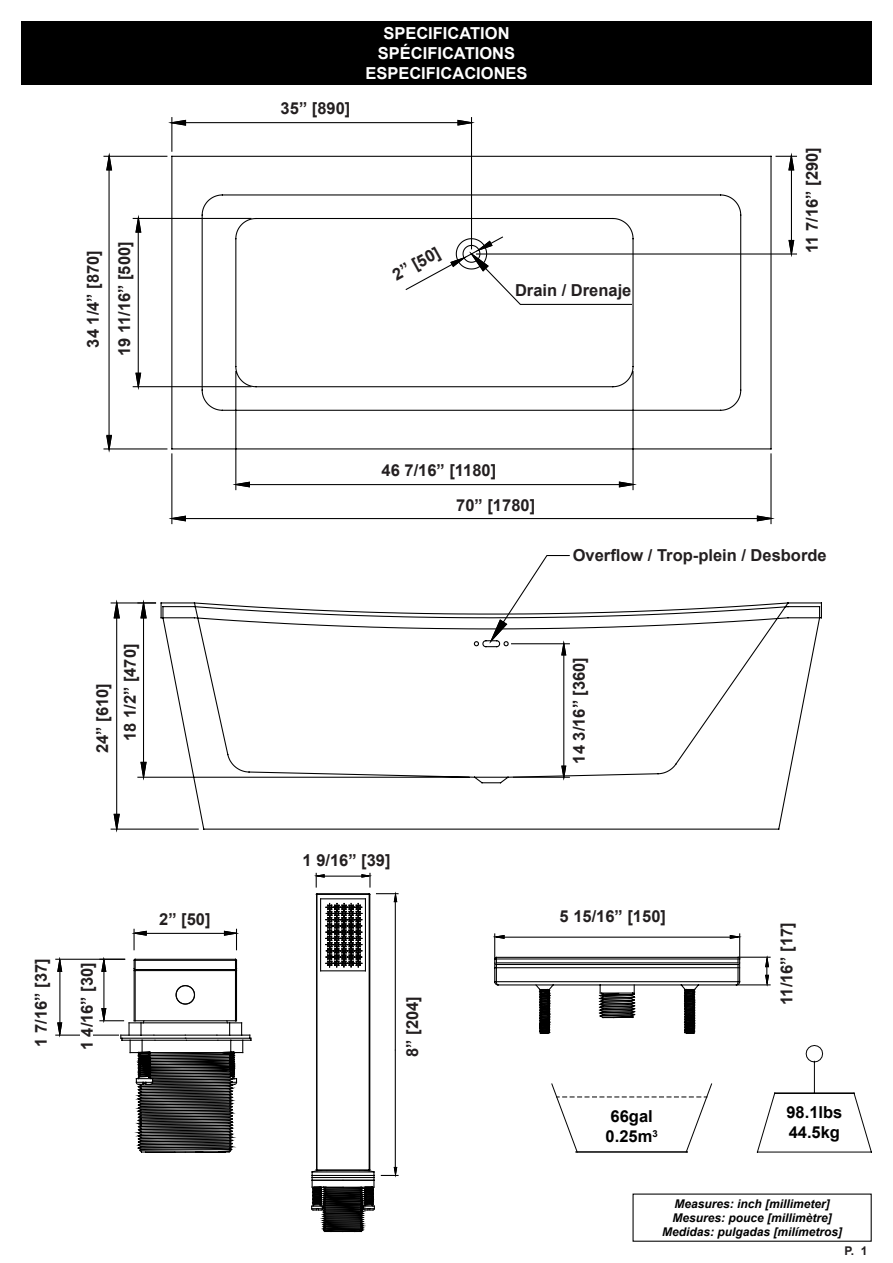
<style>
.page{position:relative;width:893px;height:1263px;background:#fff}
.page>*{position:absolute;margin:0;border:0;box-sizing:border-box;transform-origin:0 0}
.t1{font:700 16.5px "Arial";color:#231f20}
.t2{font:700 16.5px "Arial";color:#fff}
.t3{font:700 16.5px "Arial";color:#000}
.t4{font:italic 700 12px "Arial";color:#000}
.t5{font:700 12px "Arial";color:#231f20}
</style>
<div class="page">
<hr style="left:56px;top:1034px;width:62px;height:2px;background:#000">
<hr style="left:56px;top:959px;width:69px;height:1px;background:#000">
<hr style="left:59px;top:971px;width:1px;height:52px;background:#000">
<svg style="left:57px;top:957px;width:6px;height:15px"></svg>
<svg style="left:57px;top:1022px;width:6px;height:16px"></svg>
<svg style="left:100px;top:929px;width:152px;height:224px"></svg>
<hr style="left:770px;top:454px;width:1px;height:70px;background:#000">
<hr style="left:171px;top:454px;width:1px;height:70px;background:#000">
<svg style="left:169px;top:456px;width:603px;height:66px"></svg>
<hr style="left:104px;top:156px;width:63px;height:1px;background:#000">
<hr style="left:104px;top:448px;width:63px;height:1px;background:#000">
<svg style="left:106px;top:155px;width:691px;height:301px"></svg>
<svg style="left:405px;top:155px;width:390px;height:136px"></svg>
<svg style="left:450px;top:240px;width:43px;height:32px"></svg>
<div style="left:21px;top:21px;width:851px;height:64px;background:#000"></div>
<svg style="left:757px;top:1045px;width:115px;height:108px"></svg>
<svg style="left:551px;top:1083px;width:161px;height:70px"></svg>
<div style="left:515px;top:284px;width:116px;height:12px;background:#fff"></div>
<svg style="left:476px;top:602px;width:346px;height:228px"></svg>
<svg style="left:110px;top:602px;width:366px;height:228px"></svg>
<svg style="left:113px;top:599px;width:92px;height:234px"></svg>
<svg style="left:488px;top:555px;width:82px;height:229px"></svg>
<div style="left:81px;top:962px;width:12px;height:88px;background:#fff"></div>
<svg style="left:311px;top:873px;width:87px;height:360px"></svg>
<hr style="left:738px;top:957px;width:32px;height:1px;background:#000">
<hr style="left:737px;top:984px;width:33px;height:1px;background:#000">
<svg style="left:764px;top:955px;width:6px;height:32px"></svg>
<svg style="left:493px;top:934px;width:252px;height:100px"></svg>
<p class="t1" style="left:281px;top:97px;width:71px">35” [890]</p>
<p class="t2" style="left:383px;top:22px;width:128px">SPECIFICATION</p>
<p class="t2" style="left:378px;top:42px;width:139px">SPÉCIFICATIONS</p>
<p class="t2" style="left:365px;top:62px;width:164px">ESPECIFICACIONES</p>
<p class="t1" style="left:81px;top:347px;width:99px;rotate:-90deg">34 1/4” [870]</p>
<p class="t1" style="left:113px;top:356px;width:116px;rotate:-90deg">19 11/16” [500]</p>
<p class="t1" style="left:388px;top:266px;width:53px;rotate:-29deg">2” [50]</p>
<p class="t1" style="left:515px;top:278px;width:118px">Drain / Drenaje</p>
<p class="t1" style="left:800px;top:253px;width:107px;rotate:-90deg">11 7/16” [290]</p>
<p class="t1" style="left:382px;top:459px;width:116px">46 7/16” [1180]</p>
<p class="t1" style="left:456px;top:493px;width:80px">70” [1780]</p>
<p class="t1" style="left:573px;top:544px;width:255px">Overflow / Trop-plein / Desborde</p>
<p class="t1" style="left:91px;top:753px;width:71px;rotate:-90deg">24” [610]</p>
<p class="t1" style="left:118px;top:741px;width:99px;rotate:-90deg">18 1/2” [470]</p>
<p class="t1" style="left:567px;top:763px;width:108px;rotate:-90deg">14 3/16” [360]</p>
<p class="t1" style="left:29px;top:1046px;width:90px;rotate:-90deg">1 7/16” [37]</p>
<p class="t1" style="left:75px;top:1050px;width:90px;rotate:-90deg">1 4/16” [30]</p>
<p class="t1" style="left:303px;top:848px;width:90px">1 9/16” [39]</p>
<p class="t1" style="left:159px;top:907px;width:53px">2” [50]</p>
<p class="t1" style="left:560px;top:905px;width:108px">5 15/16” [150]</p>
<p class="t1" style="left:401px;top:1057px;width:62px;rotate:-90deg">8” [204]</p>
<p class="t3" style="left:611px;top:1105px;width:44px">66gal</p>
<p class="t3" style="left:606px;top:1125px;width:54px">0.25m<sup>3</sup></p>
<p class="t1" style="left:775px;top:1005px;width:84px;rotate:-90deg">11/16” [17]</p>
<p class="t3" style="left:786px;top:1100px;width:57px">98.1lbs</p>
<p class="t3" style="left:789px;top:1120px;width:53px">44.5kg</p>
<p class="t4" style="left:674px;top:1195px;width:157px">Measures: inch [millimeter]</p>
<p class="t4" style="left:672px;top:1210px;width:161px">Mesures: pouce [millimètre]</p>
<p class="t4" style="left:662px;top:1224px;width:182px">Medidas: pulgadas [milímetros]</p>
<p class="t5" style="left:844px;top:1242px;width:25px">P. 1</p>
</div>
